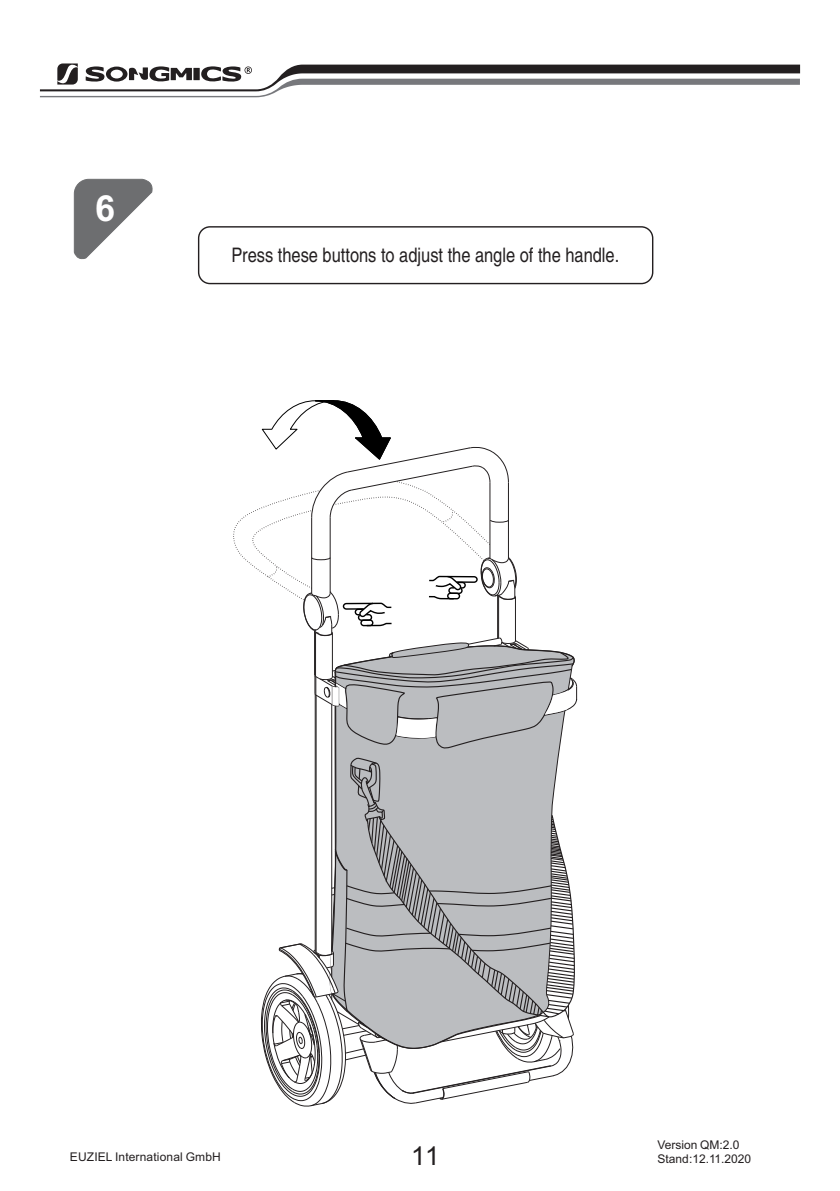
<style>
.page{position:relative;width:840px;height:1191px;background:#fff}
.page>*{position:absolute;margin:0;border:0;box-sizing:border-box;transform-origin:0 0}
.t1{font:700 36px "Arial";color:#fff}
.t2{font:26px "Arial";color:#231f20}
.t3{font:condensed 20px "Helvetica";color:#231f20}
.t4{font:12px "Arial";letter-spacing:.01em;color:#231f20}
</style>
<div class="page">
<svg style="left:40px;top:63px;width:759px;height:34px"></svg>
<hr style="left:315px;top:695px;width:1px;height:257px;background:#231f20">
<hr style="left:331px;top:704px;width:1px;height:249px;background:#231f20">
<svg style="left:260px;top:756px;width:315px;height:350px"></svg>
<svg style="left:233px;top:400px;width:344px;height:349px"></svg>
<svg style="left:74px;top:179px;width:79px;height:81px"></svg>
<div style="left:198px;top:226px;width:455px;height:58px;border:1px solid #231f20;border-radius:11px"></div>
<h1 class="t1" style="left:95px;top:195px;width:22px">6</h1>
<h3 class="t3" style="left:231px;top:248px;width:389px">Press these buttons to adjust the angle of the handle.</h3>
<p class="t4" style="left:657px;top:1140px;width:83px">Version QM:2.0</p>
<h2 class="t2" style="left:411px;top:1145px;width:30px">11</h2>
<p class="t4" style="left:70px;top:1152px;width:152px">EUZIEL International GmbH</p>
<p class="t4" style="left:657px;top:1154px;width:95px">Stand:12.11.2020</p>
</div>
